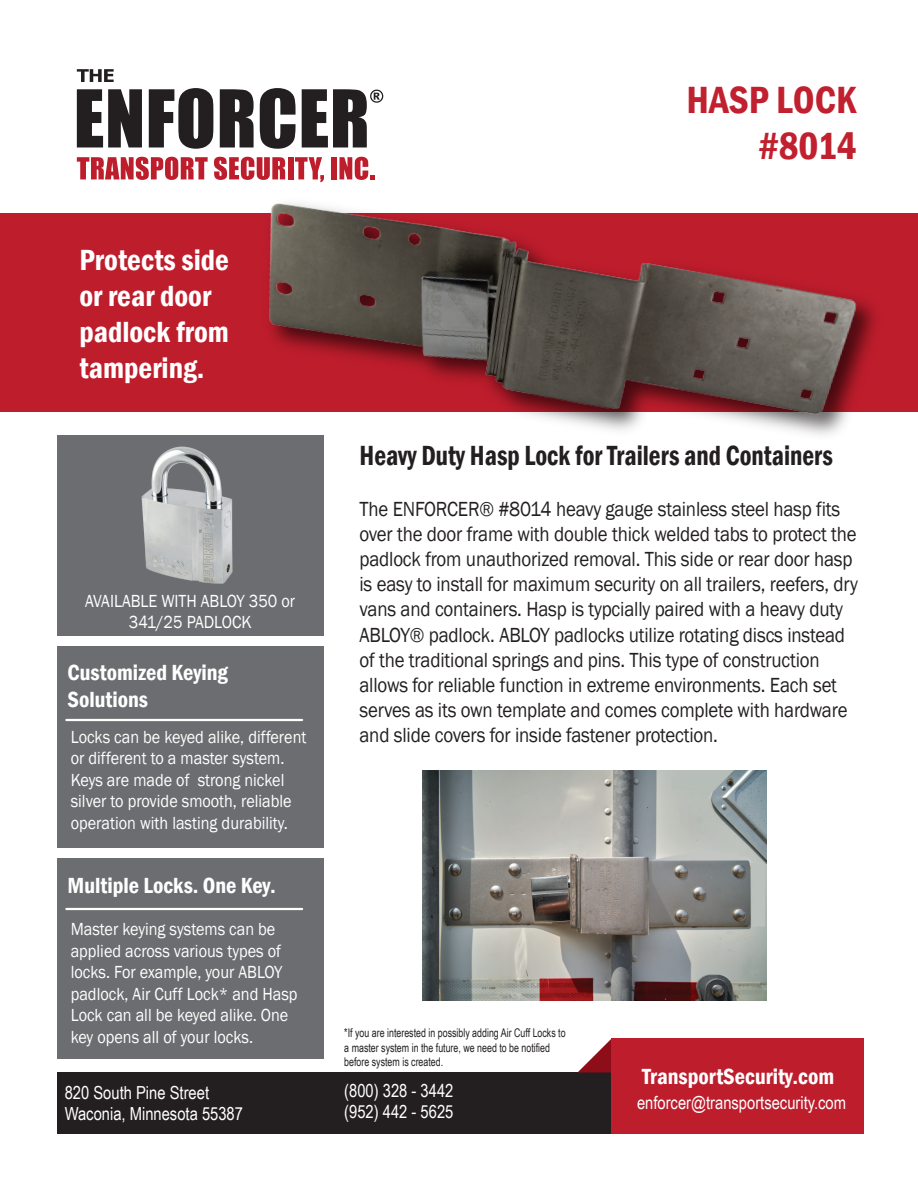
<style>
.page{position:relative;width:918px;height:1188px;background:#fff}
.page>*{position:absolute;margin:0;border:0;box-sizing:border-box;transform-origin:0 0}
.t1{font:600 condensed 39px/46.8px "Franklin Gothic";color:#c1202f;text-align:right}
.t2{font:600 condensed 30px/36px "Franklin Gothic";color:#fff}
.t3{font:600 condensed 28.5px "Franklin Gothic";color:#231f20;scale:.9 1}
.t4{font:600 condensed 22.5px/27px "Franklin Gothic";color:#fff}
.t5{font:21px/25.2px "Franklin Gothic";letter-spacing:-.01em;color:#231f20;scale:.9 1}
.t6{font:18px/21.6px "Franklin Gothic";color:#fff;scale:.9 1}
.t7{font:18px/21.6px "Arial Narrow";color:#fff}
.t8{font:12px/14.4px "Arial Narrow";color:#231f20;scale:.9 1}
</style>
<div class="page">
<div style="left:0;top:214px;width:918px;height:198px;background:#be1d2c"></div>
<svg style="left:77px;top:69px;width:37px;height:13px"></svg>
<svg style="left:77px;top:89px;width:65px;height:58px"></svg>
<svg style="left:149px;top:89px;width:22px;height:59px"></svg>
<svg style="left:77px;top:157px;width:94px;height:23px"></svg>
<div style="left:57px;top:1072px;width:595px;height:62px;background:#231f20"></div>
<svg style="left:578px;top:1039px;width:33px;height:33px"></svg>
<div style="left:611px;top:1039px;width:253px;height:95px;background:#be1d2c"></div>
<div style="left:57px;top:435px;width:267px;height:201px;background:#6c6d70"></div>
<div style="left:57px;top:647px;width:267px;height:201px;background:#6c6d70"></div>
<div style="left:57px;top:858px;width:267px;height:201px;background:#6c6d70"></div>
<hr style="left:66px;top:908px;width:236px;height:2px;background:#fff">
<hr style="left:66px;top:719px;width:236px;height:2px;background:#fff">
<img style="left:171px;top:88px;width:747px;height:559px">
<img style="left:422px;top:771px;width:345px;height:229px">
<img style="left:141px;top:440px;width:121px;height:150px">
<h2 class="t2" style="left:79px;top:242px;width:151px">Protects side or rear door padlock from tampering.</h2>
<p class="t6" style="left:85px;top:590px;width:235px;text-align:center">AVAILABLE WITH ABLOY 350 or<br>341/25 PADLOCK</p>
<p class="t4" style="left:68px;top:659px;width:162px">Customized Keying<br>Solutions</p>
<p class="t6" style="left:71px;top:726px;width:263px">Locks can be keyed alike, different or different to a master system.<br>Keys are made of strong nickel silver to provide smooth, reliable operation with lasting durability.</p>
<p class="t4" style="left:68px;top:872px;width:210px">Multiple Locks. One Key.</p>
<h1 class="t1" style="left:686px;top:76px;width:172px">HASP LOCK #8014</h1>
<h3 class="t3" style="left:360px;top:437px;width:528px">Heavy Duty Hasp Lock for Trailers and Containers</h3>
<p class="t5" style="left:360px;top:496px;width:555px">The ENFORCER® #8014 heavy gauge stainless steel hasp fits over the door frame with double thick welded tabs to protect the padlock from unauthorized removal. This side or rear door hasp is easy to install for maximum security on all trailers, reefers, dry vans and containers. Hasp is typcially paired with a heavy duty ABLOY® padlock. ABLOY padlocks utilize rotating discs instead of the traditional springs and pins. This type of construction allows for reliable function in extreme environments. Each set serves as its own template and comes complete with hardware and slide covers for inside fastener protection.</p>
<p class="t6" style="left:71px;top:919px;width:254px">Master keying systems can be applied across various types of locks. For example, your ABLOY padlock, Air Cuff Lock* and Hasp<br>Lock can all be keyed alike. One key opens all of your locks.</p>
<p class="t8" style="left:344px;top:1025px;width:247px">*If you are interested in possibly adding Air Cuff Locks to a master system in the future, we need to be notified before system is created.</p>
<p class="t7" style="left:65px;top:1081px;width:180px">820 South Pine Street<br>Waconia, Minnesota 55387</p>
<p class="t7" style="left:344px;top:1079px;width:111px">(800) 328 - 3442 (952) 442 - 5625</p>
<p class="t4" style="left:642px;top:1063px;width:194px">TransportSecurity.com</p>
<p class="t7" style="left:637px;top:1092px;width:211px">enforcer@transportsecurity.com</p>
</div>
